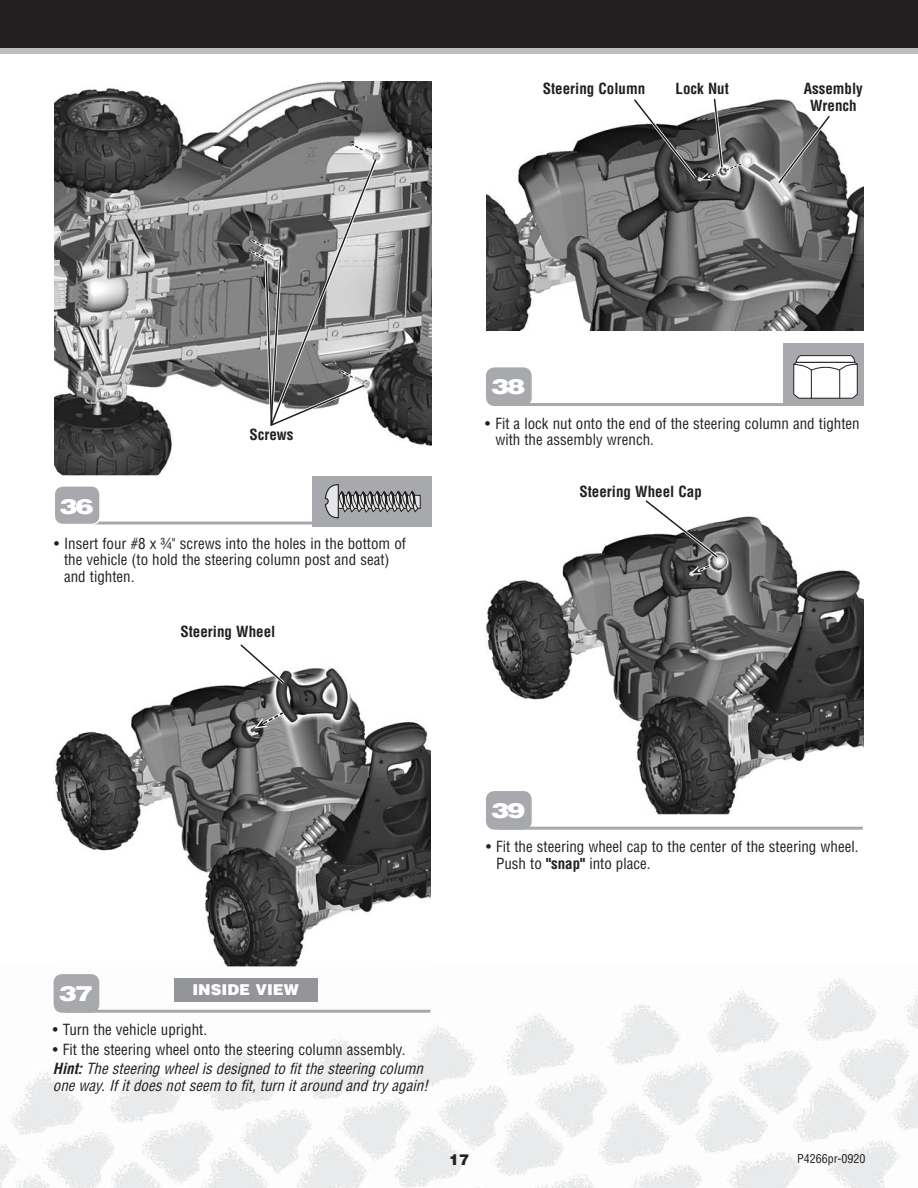
<style>
.page{position:relative;width:918px;height:1188px;background:#fff}
.page>*{position:absolute;margin:0;border:0;box-sizing:border-box;transform-origin:0 0}
.t1{font:900 21px "Helvetica LT Std";letter-spacing:-.08em;color:#fff;scale:1.3 1}
.t2{font:condensed 15px/16.5px "Helvetica LT Std";color:#231f20}
.t3{font:700 condensed 15px/16.5px "Helvetica LT Std";color:#231f20;text-align:center}
.t4{font:italic condensed 15px "Helvetica LT Std";color:#231f20}
.t5{font:900 15px "Helvetica LT Std";color:#fff}
.t6{font:900 15px "Helvetica LT Std";color:#231f20}
.t7{font:condensed 12px "Helvetica LT Std";color:#231f20}
.s1{font-weight:700}
.s2{font-weight:700;font-style:italic}
.s3{font-style:italic}
</style>
<div class="page">
<img style="left:0;top:974px;width:918px;height:214px">
<svg style="left:0;top:47px;width:918px;height:7px;background:#a5a6a9"></svg>
<div style="left:0;top:0;width:918px;height:47px;background:#231f20"></div>
<img style="left:486px;top:516px;width:378px;height:299px">
<svg style="left:642px;top:500px;width:79px;height:75px"></svg>
<div style="left:486px;top:791px;width:46px;height:39px;background:#a7a9ac;border-radius:9px"></div>
<hr style="left:498px;top:827px;width:365px;height:3px;background:#a7a9ac">
<img style="left:486px;top:99px;width:378px;height:232px">
<svg style="left:630px;top:98px;width:114px;height:84px"></svg>
<div style="left:486px;top:367px;width:46px;height:39px;background:#a7a9ac;border-radius:9px"></div>
<hr style="left:498px;top:403px;width:365px;height:3px;background:#a7a9ac">
<div style="left:784px;top:343px;width:80px;height:63px;background:#a7a9ac"></div>
<svg style="left:793px;top:355px;width:65px;height:44px;background:#dddcdd"></svg>
<img style="left:55px;top:667px;width:376px;height:300px">
<svg style="left:254px;top:699px;width:35px;height:30px"></svg>
<svg style="left:212px;top:644px;width:76px;height:43px"></svg>
<div style="left:54px;top:974px;width:45px;height:39px;background:#a7a9ac;border-radius:9px"></div>
<hr style="left:66px;top:1010px;width:364px;height:3px;background:#a7a9ac">
<div style="left:174px;top:978px;width:143px;height:24px;background:#939598"></div>
<img style="left:54px;top:81px;width:378px;height:394px">
<div style="left:312px;top:476px;width:120px;height:50px;background:#a7a9ac"></div>
<svg style="left:324px;top:484px;width:97px;height:35px"></svg>
<svg style="left:249px;top:141px;width:130px;height:288px;background:#9a9999"></svg>
<hr style="left:66px;top:522px;width:365px;height:3px;background:#a7a9ac">
<div style="left:54px;top:486px;width:46px;height:39px;background:#a7a9ac;border-radius:9px"></div>
<div style="left:54px;top:485px;width:47px;height:40px;border:2px solid #fff;border-radius:9px"></div>
<svg style="left:775px;top:112px;width:58px;height:75px;background:#7b7b7b"></svg>
<p class="t3" style="left:543px;top:82px;width:104px">Steering Column</p>
<p class="t3" style="left:676px;top:82px;width:55px">Lock Nut</p>
<p class="t3" style="left:804px;top:82px;width:61px">Assembly<br>Wrench</p>
<h1 class="t1" style="left:60px;top:499px;width:28px">36</h1>
<p class="t3" style="left:249px;top:427px;width:46px">Screws</p>
<p class="t2" style="left:64px;top:537px;width:343px;text-indent:-10px">• Insert four #8 x ¾" screws into the holes in the bottom of the vehicle (to hold the steering column post and seat) and tighten.</p>
<p class="t3" style="left:180px;top:625px;width:96px">Steering Wheel</p>
<h1 class="t1" style="left:491px;top:379px;width:28px">38</h1>
<p class="t2" style="left:495px;top:417px;width:366px;text-indent:-10px">• Fit a lock nut onto the end of the steering column and tighten with the assembly wrench.</p>
<p class="t3" style="left:579px;top:485px;width:124px">Steering Wheel Cap</p>
<h1 class="t1" style="left:491px;top:803px;width:28px">39</h1>
<p class="t2" style="left:496px;top:841px;width:364px;text-indent:-10px">• Fit the steering wheel cap to the center of the steering wheel.<br>Push to <span class="s1">"snap"</span> into place.</p>
<h1 class="t1" style="left:59px;top:986px;width:28px">37</h1>
<p class="t5" style="left:192px;top:985px;width:108px">INSIDE VIEW</p>
<p class="t2" style="left:53px;top:1024px;width:156px">• Turn the vehicle upright.</p>
<p class="t2" style="left:53px;top:1042px;width:375px;line-height:19.5px">• Fit the steering wheel onto the steering column assembly.<br><span class="s2">Hint:</span><span class="s3">The steering wheelis designed to fitthe steering column</span></p>
<p class="t4" style="left:53px;top:1080px;width:380px">one way.If itdoes notseem to fit,turn itaround and try again!</p>
<p class="t6" style="left:449px;top:1154px;width:22px">17</p>
<p class="t7" style="left:797px;top:1155px;width:70px">P4266pr-0920</p>
</div>
